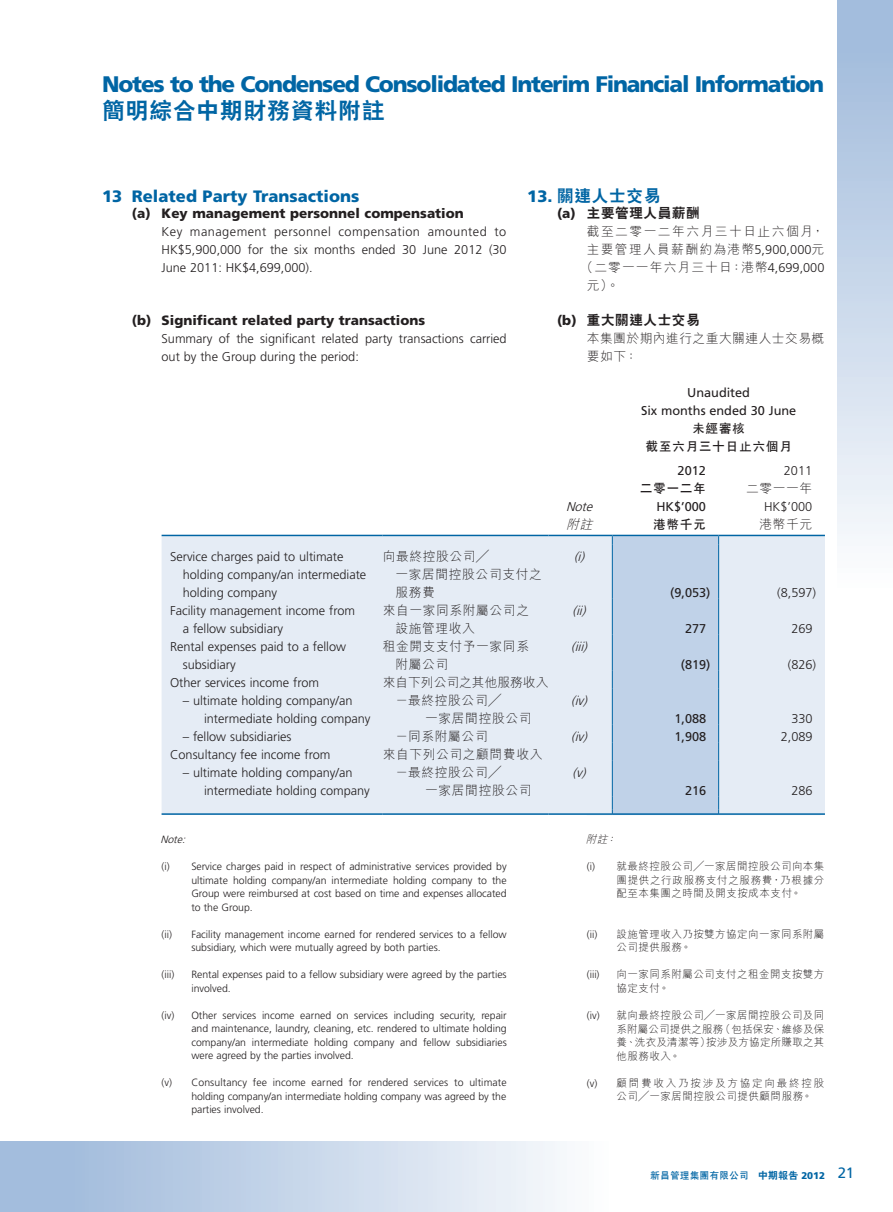
<style>
.page{position:relative;width:893px;height:1212px;background:#fff}
.page>*{position:absolute;margin:0;border:0;box-sizing:border-box;transform-origin:0 0}
.t1{font:900 22.5px "Frutiger LT Std";letter-spacing:-.055em;color:#0065a4}
.t2{font:800 22.5px "C Hei 2 HK";letter-spacing:.05em;color:#0065a4}
.Heading_2{font:900 16.5px "Frutiger LT Std";color:#0065a4}
.C_Heading_2{font:800 16.5px "C Hei 2 HK";letter-spacing:.05em;color:#0065a4}
.Heading_3{font:900 13.5px "Frutiger LT Std";color:#231f20}
.C_Heading_3{font:800 13.5px "C Hei 2 HK";letter-spacing:.05em;color:#231f20}
.Body_Text{font:300 12.75px/18px "Frutiger LT Std";color:#231f20}
.Body_Text-2{font:300 12.75px/18px "M Hei HK";letter-spacing:.05em;color:#231f20}
.Body_Text-3{font:12.75px "Frutiger LT Std";color:#231f20}
.Body_Text-4{font:italic 300 12.75px "Frutiger LT Std";color:#231f20}
.Body_Text-5{font:700 12.75px "C Hei 2 HK";letter-spacing:.05em;color:#231f20}
.Body_Text-6{font:300 12.75px "M Hei HK";letter-spacing:.085em;color:#231f20}
.Body_Text-7{font:300 12.75px "M Hei HK";letter-spacing:.105em;color:#231f20}
.Body_Text-8{font:300 12.75px "M Hei HK";letter-spacing:.115em;color:#231f20}
.Body_Text-9{font:300 12.75px "M Hei HK";color:#231f20}
.Body_Text-10{font:italic 300 12.75px "M Hei HK";color:#231f20}
.Notes{font:300 10.5px/13.5px "Frutiger LT Std";color:#231f20;text-align:justify}
.Notes-2{font:300 10.5px/13.5px "M Hei HK";letter-spacing:.045em;color:#231f20;text-align:justify}
.Notes-3{font:300 10.5px/13.5px "M Hei HK";letter-spacing:.175em;color:#231f20}
.Notes-4{font:italic 300 10.5px "Frutiger LT Std";color:#231f20}
.Notes-5{font:italic 300 10.5px "M Hei HK";color:#231f20}
.t3{font:700 9.75px "C Hei 2 HK";letter-spacing:.01em;color:#0065a4}
.s1{font-family:"Frutiger LT Std";font-weight:900}
.s2{font-family:"Frutiger LT Std"}
.s3{font-weight:800}
.s4{font-family:"Frutiger LT Std";font-weight:400;font-size:15px}
</style>
<div class="page">
<div style="left:0;top:1141px;width:733px;height:71px;background:linear-gradient(to right,#9bb7d9,#fff)"></div>
<div style="left:838px;top:0;width:55px;height:712px;background:linear-gradient(to bottom,#9db8da,#fff)"></div>
<div style="left:162px;top:536px;width:663px;height:277px;background:#e5ecf5"></div>
<div style="left:612px;top:536px;width:107px;height:279px;background:#c0d2e8"></div>
<hr style="left:162px;top:535px;width:221px;height:1px;background:#0065a4">
<hr style="left:383px;top:535px;width:166px;height:1px;background:#0065a4">
<hr style="left:549px;top:535px;width:63px;height:1px;background:#0065a4">
<hr style="left:612px;top:535px;width:107px;height:1px;background:#0065a4">
<hr style="left:719px;top:535px;width:106px;height:1px;background:#0065a4">
<hr style="left:162px;top:813px;width:221px;height:2px;background:#0065a4">
<hr style="left:383px;top:813px;width:166px;height:2px;background:#0065a4">
<hr style="left:549px;top:813px;width:63px;height:2px;background:#0065a4">
<hr style="left:613px;top:813px;width:105px;height:2px;background:#0065a4">
<hr style="left:719px;top:813px;width:106px;height:2px;background:#0065a4">
<h1 class="t1" style="left:102px;top:70px;width:724px">Notes to the Condensed Consolidated Interim Financial Information</h1>
<h1 class="t2" style="left:102px;top:99px;width:284px">簡明綜合中期財務資料附註</h1>
<p class="Heading_2" style="left:102px;top:186px;width:259px">13 Related Party Transactions</p>
<p class="Heading_3" style="left:132px;top:205px;width:333px">(a) Key management personnel compensation</p>
<p class="Body_Text" style="left:162px;top:223px;width:347px;text-align:justify">Key management personnel compensation amounted to HK$5,900,000 for the six months ended 30 June 2012 (30<br>June 2011: HK$4,699,000).</p>
<p class="Heading_3" style="left:132px;top:312px;width:295px">(b) Significant related party transactions</p>
<p class="Body_Text" style="left:162px;top:330px;width:347px">Summary of the significant related party transactions carried out by the Group during the period:</p>
<p class="C_Heading_2" style="left:527px;top:187px;width:134px"><span class="s1">13.</span> 關連人士交易</p>
<p class="C_Heading_3" style="left:557px;top:206px;width:144px"><span class="s1">(a)</span> 主要管理人員薪酬</p>
<p class="Body_Text-8" style="left:587px;top:225px;width:239px">截至二零一二年六月三十日止六個月，</p>
<p class="Body_Text-7" style="left:587px;top:243px;width:239px">主要管理人員薪酬約為港幣<span class="s2">5,900,000</span>元</p>
<p class="Body_Text-6" style="left:580px;top:261px;width:245px">（二零一一年六月三十日：港幣<span class="s2">4,699,000</span></p>
<p class="Body_Text-2" style="left:587px;top:276px;width:34px">元）。</p>
<p class="C_Heading_3" style="left:557px;top:313px;width:144px"><span class="s1">(b)</span> 重大關連人士交易</p>
<p class="Body_Text-2" style="left:587px;top:329px;width:239px">本集團於期內進行之重大關連人士交易概要如下：</p>
<p class="Body_Text-3" style="left:687px;top:385px;width:64px">Unaudited</p>
<p class="Body_Text-3" style="left:641px;top:403px;width:157px">Six months ended 30 June</p>
<p class="Body_Text-5" style="left:692px;top:422px;width:54px">未經審核</p>
<p class="Body_Text-5" style="left:645px;top:440px;width:148px">截至六月三十日止六個月</p>
<p class="Body_Text-3" style="left:678px;top:463px;width:30px">2012</p>
<p class="Body_Text" style="left:784px;top:462px;width:30px">2011</p>
<p class="Body_Text-5" style="left:640px;top:482px;width:68px">二零一二年</p>
<p class="Body_Text-2" style="left:746px;top:479px;width:68px">二零一一年</p>
<p class="Body_Text-4" style="left:566px;top:500px;width:32px">Note</p>
<p class="Body_Text-3" style="left:656px;top:499px;width:51px">HK$’000</p>
<p class="Body_Text" style="left:764px;top:498px;width:50px">HK$’000</p>
<p class="Body_Text-10" style="left:566px;top:518px;width:31px">附註</p>
<p class="Body_Text-5" style="left:653px;top:518px;width:54px">港幣千元</p>
<p class="Body_Text-2" style="left:759px;top:515px;width:54px">港幣千元</p>
<p class="Body_Text" style="left:183px;top:548px;width:185px;text-indent:-13px">Service charges paid to ultimate holding company/an intermediate holding company</p>
<p class="Body_Text-2" style="left:395px;top:547px;width:148px;text-indent:-13px">向最終控股公司╱<br>一家居間控股公司支付之服務費</p>
<p class="Body_Text-4" style="left:574px;top:549px;width:15px">(i)</p>
<p class="Body_Text" style="left:183px;top:602px;width:174px;text-indent:-13px">Facility management income from a fellow subsidiary</p>
<p class="Body_Text-2" style="left:395px;top:601px;width:135px;text-indent:-13px">來自一家同系附屬公司之設施管理收入</p>
<p class="Body_Text-4" style="left:573px;top:603px;width:18px">(ii)</p>
<p class="Body_Text" style="left:183px;top:638px;width:165px;text-indent:-13px">Rental expenses paid to a fellow subsidiary</p>
<p class="Body_Text-2" style="left:395px;top:637px;width:135px;text-indent:-13px">租金開支支付予一家同系附屬公司</p>
<p class="Body_Text-4" style="left:571px;top:639px;width:21px">(iii)</p>
<p class="Body_Text" style="left:170px;top:674px;width:150px">Other services income from</p>
<p class="Body_Text-9" style="left:383px;top:676px;width:167px">來自下列公司之其他服務收入</p>
<p class="Body_Text" style="left:204px;top:692px;width:168px;text-indent:-21px">– ultimate holding company/an intermediate holding company</p>
<p class="Body_Text-2" style="left:425px;top:691px;width:108px;text-indent:-30px">－最終控股公司╱<br>一家居間控股公司</p>
<p class="Body_Text-4" style="left:571px;top:693px;width:21px">(iv)</p>
<p class="Body_Text-3" style="left:670px;top:585px;width:42px">(9,053)</p>
<p class="Body_Text" style="left:777px;top:584px;width:40px">(8,597)</p>
<p class="Body_Text-3" style="left:685px;top:621px;width:23px">277</p>
<p class="Body_Text" style="left:791px;top:620px;width:23px">269</p>
<p class="Body_Text-3" style="left:681px;top:657px;width:31px">(819)</p>
<p class="Body_Text" style="left:788px;top:656px;width:30px">(826)</p>
<p class="Body_Text-3" style="left:674px;top:711px;width:33px">1,088</p>
<p class="Body_Text" style="left:791px;top:710px;width:23px">330</p>
<p class="Body_Text" style="left:183px;top:728px;width:110px">– fellow subsidiaries</p>
<p class="Body_Text-2" style="left:395px;top:727px;width:94px">－同系附屬公司</p>
<p class="Body_Text-4" style="left:571px;top:729px;width:21px">(iv)</p>
<p class="Body_Text-3" style="left:674px;top:729px;width:33px">1,908</p>
<p class="Body_Text" style="left:781px;top:728px;width:33px">2,089</p>
<p class="Body_Text" style="left:170px;top:746px;width:162px">Consultancy fee income from</p>
<p class="Body_Text-2" style="left:383px;top:745px;width:161px">來自下列公司之顧問費收入</p>
<p class="Body_Text" style="left:204px;top:764px;width:167px;text-indent:-21px">– ultimate holding company/an intermediate holding company</p>
<p class="Body_Text-2" style="left:425px;top:763px;width:108px;text-indent:-30px">－最終控股公司╱<br>一家居間控股公司</p>
<p class="Body_Text-4" style="left:573px;top:765px;width:18px">(v)</p>
<p class="Body_Text-3" style="left:685px;top:783px;width:23px">216</p>
<p class="Body_Text" style="left:791px;top:782px;width:23px">286</p>
<p class="Notes-4" style="left:160px;top:833px;width:29px">Note:</p>
<p class="Notes" style="left:191px;top:860px;width:317px;text-indent:-30px">(i) Service charges paid in respect of administrative services provided by ultimate holding company/an intermediate holding company to the Group were reimbursed at cost based on time and expenses allocated to the Group.</p>
<p class="Notes" style="left:191px;top:927px;width:317px;text-indent:-30px">(ii) Facility management income earned for rendered services to a fellow subsidiary, which were mutually agreed by both parties.</p>
<p class="Notes" style="left:162px;top:968px;width:14px">(iii)</p>
<p class="Notes" style="left:191px;top:968px;width:317px">Rental expenses paid to a fellow subsidiary were agreed by the parties involved.</p>
<p class="Notes" style="left:191px;top:1008px;width:317px;text-indent:-30px">(iv) Other services income earned on services including security, repair and maintenance, laundry, cleaning, etc. rendered to ultimate holding company/an intermediate holding company and fellow subsidiaries were agreed by the parties involved.</p>
<p class="Notes" style="left:191px;top:1076px;width:317px;text-indent:-30px">(v) Consultancy fee income earned for rendered services to ultimate holding company/an intermediate holding company was agreed by the parties involved.</p>
<p class="Notes-5" style="left:586px;top:834px;width:35px">附註：</p>
<p class="Notes-2" style="left:617px;top:860px;width:209px;text-indent:-30px"><span class="s2">(i)</span> 就最終控股公司╱一家居間控股公司向本集團提供之行政服務支付之服務費，乃根據分配至本集團之時間及開支按成本支付。</p>
<p class="Notes-2" style="left:617px;top:927px;width:209px;text-indent:-30px"><span class="s2">(ii)</span> 設施管理收入乃按雙方協定向一家同系附屬公司提供服務。</p>
<p class="Notes" style="left:587px;top:968px;width:14px">(iii)</p>
<p class="Notes-2" style="left:617px;top:968px;width:209px">向一家同系附屬公司支付之租金開支按雙方協定支付。</p>
<p class="Notes-2" style="left:617px;top:1008px;width:209px;text-indent:-30px"><span class="s2">(iv)</span> 就向最終控股公司╱一家居間控股公司及同系附屬公司提供之服務（包括保安、維修及保養、洗衣及清潔等）按涉及方協定所賺取之其他服務收入。</p>
<p class="Notes-3" style="left:617px;top:1076px;width:209px;text-indent:-30px"><span class="s2">(v)</span> 顧問費收入乃按涉及方協定向最終控股公司╱一家居間控股公司提供顧問服務。</p>
<p class="t3" style="left:650px;top:1170px;width:205px">新昌管理集團有限公司 <span class="s3">中期報告</span> <span class="s1">2012</span> <span class="s4">21</span></p>
</div>
